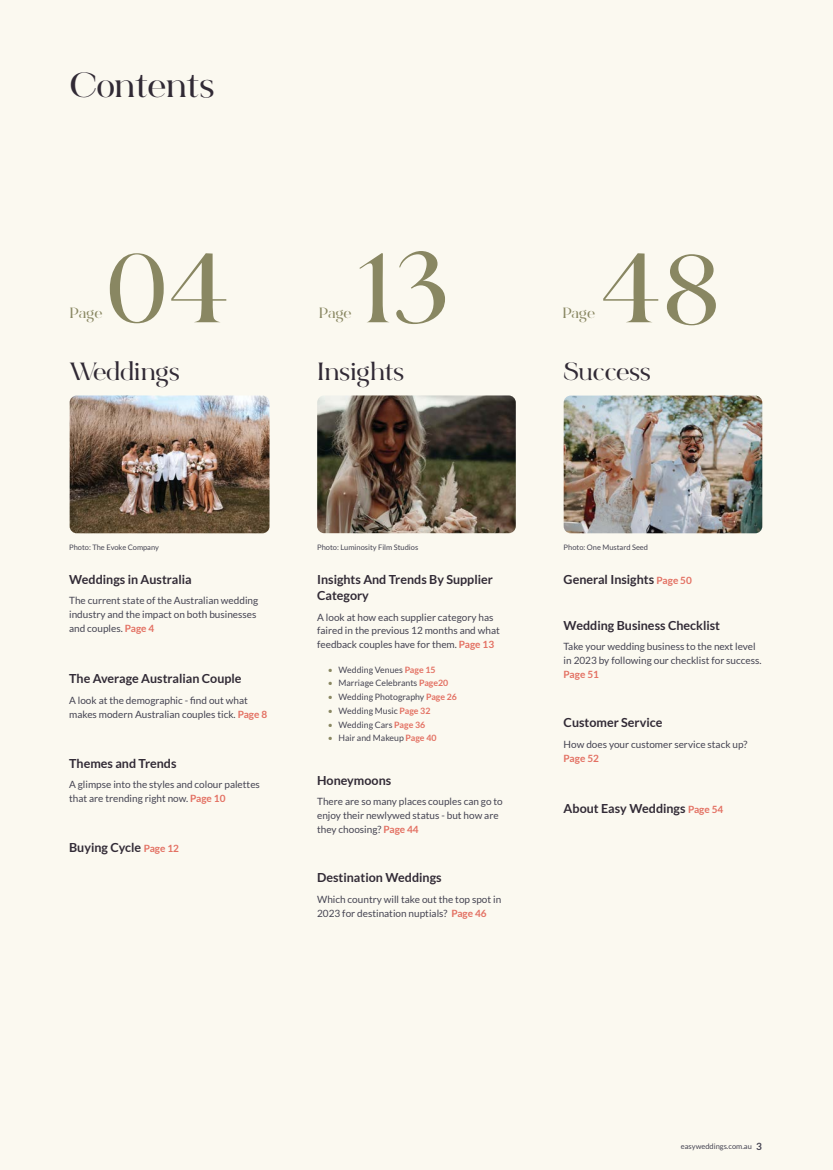
<style>
.page{position:relative;width:833px;height:1170px;background:#fff}
.page>*{position:absolute;margin:0;border:0;box-sizing:border-box;transform-origin:0 0}
.t1{font:700 106.25px "Bon Vivant Serif";color:#898762}
.t2{font:700 35px "Bon Vivant Serif";color:#312a35}
.t3{font:700 25px "Bon Vivant Serif";color:#312a35}
.t4{font:700 15px "Bon Vivant Serif";color:#898762}
.t5{font:700 12.5px/16.2px "Lato";color:#312a35}
.t6{font:10px/13.8px "Lato";color:#454452}
.t7{font:700 10px "Lato";color:#e37062}
.t8{font:8.75px "Lato";color:#454452}
.t9{font:7.5px "Lato";color:#454452}
.s1{font-weight:700;color:#e37062}
.s2{font-size:10px;color:#e37062}
.s3{color:#898762}
.s4{font-weight:700;font-size:10px}
</style>
<div class="page">
<div style="left:0;top:0;width:833px;height:1169px;background:#fbf9f0"></div>
<img style="left:70px;top:395px;width:199px;height:138px">
<img style="left:317px;top:395px;width:199px;height:138px">
<img style="left:563px;top:395px;width:199px;height:138px">
<h2 class="t2" style="left:70px;top:65px;width:145px">Contents</h2>
<h1 class="t1" style="left:106px;top:223px;width:124px">04</h1>
<h3 class="t4" style="left:70px;top:304px;width:34px">Page</h3>
<h3 class="t4" style="left:319px;top:304px;width:34px">Page</h3>
<h1 class="t1" style="left:358px;top:223px;width:93px">13</h1>
<h3 class="t4" style="left:562px;top:304px;width:34px">Page</h3>
<h1 class="t1" style="left:600px;top:223px;width:124px">48</h1>
<h3 class="t3" style="left:69px;top:356px;width:112px">Weddings</h3>
<h3 class="t3" style="left:317px;top:356px;width:88px">Insights</h3>
<h3 class="t3" style="left:563px;top:356px;width:89px">Success</h3>
<p class="t9" style="left:69px;top:542px;width:91px">Photo: The Evoke Company</p>
<p class="t5" style="left:69px;top:570px;width:124px">Weddings in Australia</p>
<p class="t6" style="left:69px;top:594px;width:191px">The current state of the Australian wedding industry and the impact on both businesses and couples. <span class="s1">Page 4</span></p>
<p class="t5" style="left:69px;top:670px;width:174px">The Average Australian Couple</p>
<p class="t6" style="left:69px;top:693px;width:199px">A look at the demographic - find out what makes modern Australian couples tick. <span class="s1">Page 8</span></p>
<p class="t5" style="left:69px;top:754px;width:109px">Themes and Trends</p>
<p class="t6" style="left:69px;top:777px;width:192px">A glimpse into the styles and colour palettes that are trending right now. <span class="s1">Page 10</span></p>
<p class="t5" style="left:69px;top:839px;width:111px">Buying Cycle <span class="s2">Page 12</span></p>
<p class="t9" style="left:317px;top:542px;width:103px">Photo: Luminosity Film Studios</p>
<p class="t5" style="left:317px;top:570px;width:177px">Insights And Trends By Supplier<br>Category</p>
<p class="t6" style="left:317px;top:610px;width:184px">A look at how each supplier category has faired in the previous 12 months and what feedback couples have for them. <span class="s1">Page 13</span></p>
<p class="t8" style="left:328px;top:664px;width:109px"><span class="s3">•</span> Wedding Venues <span class="s1">Page 15</span></p>
<p class="t8" style="left:328px;top:678px;width:122px"><span class="s3">•</span> Marriage Celebrants <span class="s1">Page20</span></p>
<p class="t8" style="left:328px;top:692px;width:131px"><span class="s3">•</span> Wedding Photography <span class="s1">Page 26</span></p>
<p class="t8" style="left:328px;top:705px;width:104px"><span class="s3">•</span> Wedding Music <span class="s1">Page 32</span></p>
<p class="t8" style="left:328px;top:719px;width:99px"><span class="s3">•</span> Wedding Cars <span class="s1">Page 36</span></p>
<p class="t8" style="left:328px;top:733px;width:110px"><span class="s3">•</span> Hair and Makeup <span class="s1">Page 40</span></p>
<p class="t5" style="left:317px;top:771px;width:76px">Honeymoons</p>
<p class="t6" style="left:317px;top:794px;width:187px">There are so many places couples can go to enjoy their newlywed status - but how are they choosing? <span class="s1">Page 44</span></p>
<p class="t5" style="left:317px;top:869px;width:126px">Destination Weddings</p>
<p class="t6" style="left:317px;top:892px;width:185px">Which country will take out the top spot in<br>2023 for destination nuptials? <span class="s1">Page 46</span></p>
<p class="t9" style="left:563px;top:542px;width:86px">Photo: One Mustard Seed</p>
<p class="t5" style="left:563px;top:570px;width:130px">General Insights <span class="s2">Page 50</span></p>
<p class="t5" style="left:563px;top:616px;width:158px">Wedding Business Checklist</p>
<p class="t6" style="left:563px;top:639px;width:199px">Take your wedding business to the next level in 2023 by following our checklist for success.</p>
<p class="t7" style="left:563px;top:668px;width:37px">Page 51</p>
<p class="t5" style="left:563px;top:714px;width:100px">Customer Service</p>
<p class="t6" style="left:563px;top:737px;width:185px">How does your customer service stack up?</p>
<p class="t7" style="left:563px;top:752px;width:37px">Page 52</p>
<p class="t5" style="left:563px;top:800px;width:161px">About Easy Weddings <span class="s2">Page 54</span></p>
<p class="t9" style="left:681px;top:1141px;width:83px">easyweddings.com.au <span class="s4">3</span></p>
</div>
